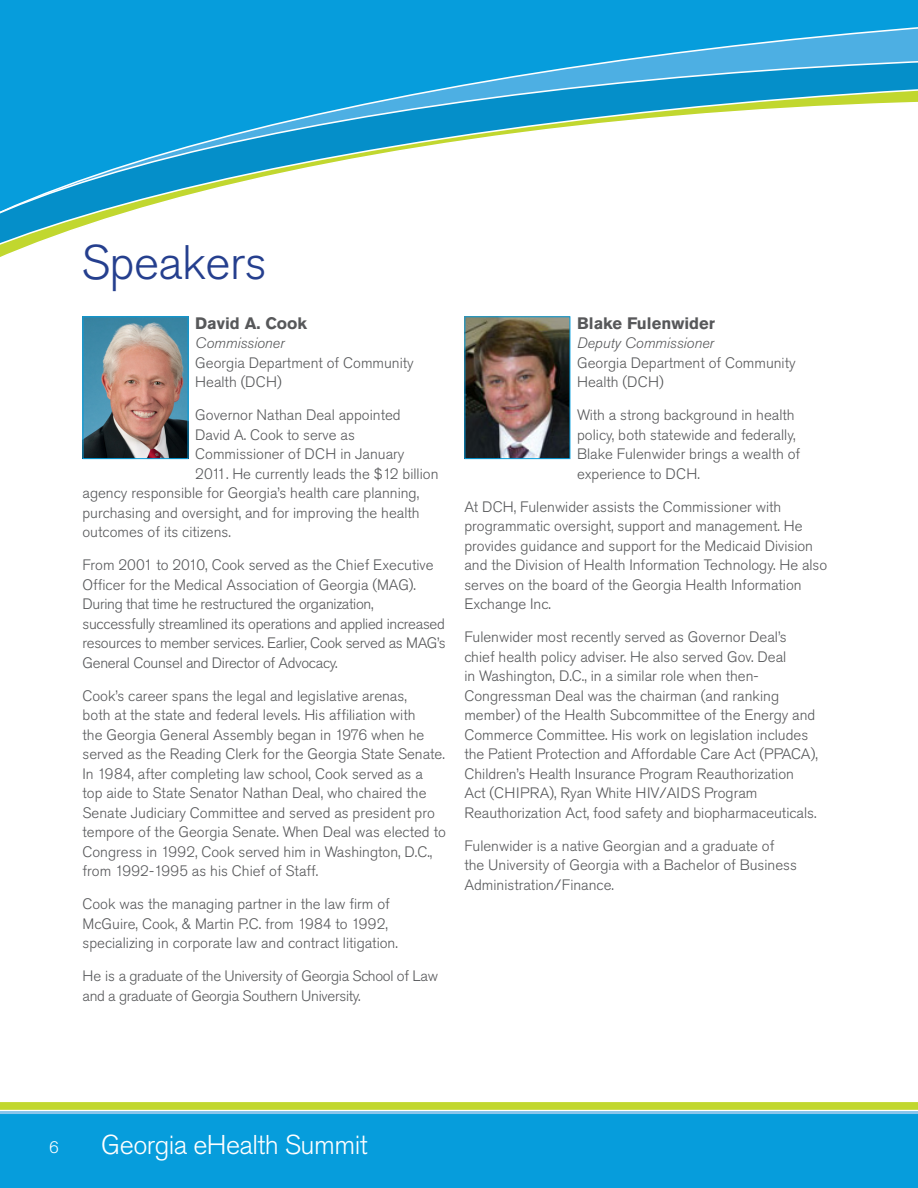
<style>
.page{position:relative;width:918px;height:1188px;background:#fff}
.page>*{position:absolute;margin:0;border:0;box-sizing:border-box;transform-origin:0 0}
.t1{font:300 48px "Akzidenz Grotesk Pro";letter-spacing:-.01em;color:#253f8e}
.t2{font:300 27px "Akzidenz Grotesk Pro";letter-spacing:-.02em;color:#fff}
.name{font:700 16.5px "Akzidenz Grotesk Pro";color:#57585a}
.t3{font:300 16.5px "Akzidenz Grotesk Pro";color:#fff}
.text{font:300 15px/19.5px "Akzidenz Grotesk Pro";color:#57585a}
.text-2{font:300 15px/19.5px "Akzidenz Grotesk Pro";letter-spacing:-.02em;color:#57585a}
.text-3{font:italic 300 15px "Akzidenz Grotesk Pro";color:#57585a}
</style>
<div class="page">
<div style="left:0;top:0;width:918px;height:46px;background:#069ddc"></div>
<svg style="left:0;top:46px;width:918px;height:13px;background:#1ba2de"></svg>
<svg style="left:0;top:59px;width:918px;height:25px;background:#1da1db"></svg>
<svg style="left:0;top:84px;width:918px;height:376px"></svg>
<svg style="left:0;top:1102px;width:918px;height:8px;background:#c2d835"></svg>
<div style="left:0;top:1111px;width:918px;height:77px;background:#069ddc"></div>
<img style="left:85px;top:318px;width:102px;height:139px">
<div style="left:83px;top:316px;width:106px;height:143px;border:1px solid #069ddc"></div>
<img style="left:466px;top:318px;width:102px;height:139px">
<div style="left:464px;top:316px;width:106px;height:143px;border:1px solid #069ddc"></div>
<p class="t1" style="left:81px;top:231px;width:187px">Speakers</p>
<p class="name" style="left:195px;top:312px;width:113px">David A. Cook</p>
<p class="text-3" style="left:195px;top:333px;width:91px">Commissioner</p>
<p class="text" style="left:195px;top:353px;width:220px">Georgia Department of Community<br>Health (DCH)</p>
<p class="text" style="left:195px;top:405px;width:207px">Governor Nathan Deal appointed</p>
<p class="text" style="left:195px;top:425px;width:161px">David A. Cook to serve as</p>
<p class="text" style="left:195px;top:444px;width:211px">Commissioner of DCH in January</p>
<p class="text" style="left:195px;top:464px;width:245px">2011. He currently leads the $12 billion</p>
<p class="text" style="left:82px;top:483px;width:338px">agency responsible for Georgia’s health care planning,</p>
<p class="text" style="left:82px;top:503px;width:339px">purchasing and oversight, and for improving the health</p>
<p class="text" style="left:82px;top:522px;width:150px">outcomes of its citizens.</p>
<p class="text-2" style="left:82px;top:555px;width:365px">From 2001 to 2010, Cook served as the Chief Executive Officer for the Medical Association of Georgia (MAG).<br>During that time he restructured the organization, successfully streamlined its operations and applied increased resources to member services. Earlier, Cook served as MAG’s General Counsel and Director of Advocacy.</p>
<p class="text" style="left:82px;top:686px;width:365px">Cook’s career spans the legal and legislative arenas,<br>both at the state and federal levels. His affiliation with<br>the Georgia General Assembly began in 1976 when he served as the Reading Clerk for the Georgia State Senate.<br>In 1984, after completing law school, Cook served as a top aide to State Senator Nathan Deal, who chaired the Senate Judiciary Committee and served as president pro tempore of the Georgia Senate. When Deal was elected to Congress in 1992, Cook served him in Washington, D.C., from 1992-1995 as his Chief of Staff.</p>
<p class="text" style="left:82px;top:894px;width:317px">Cook was the managing partner in the law firm of<br>McGuire, Cook, &amp; Martin P.C. from 1984 to 1992, specializing in corporate law and contract litigation.</p>
<p class="text-2" style="left:82px;top:966px;width:357px">He is a graduate of the University of Georgia School of Law and a graduate of Georgia Southern University.</p>
<p class="name" style="left:577px;top:312px;width:139px">Blake Fulenwider</p>
<p class="text-3" style="left:577px;top:333px;width:138px">Deputy Commissioner</p>
<p class="text" style="left:577px;top:353px;width:220px">Georgia Department of Community<br>Health (DCH)</p>
<p class="text" style="left:577px;top:405px;width:225px">With a strong background in health policy, both statewide and federally,<br>Blake Fulenwider brings a wealth of experience to DCH.</p>
<p class="text" style="left:464px;top:497px;width:364px">At DCH, Fulenwider assists the Commissioner with programmatic oversight, support and management. He provides guidance and support for the Medicaid Division and the Division of Health Information Technology. He also serves on the board of the Georgia Health Information Exchange Inc.</p>
<p class="text" style="left:464px;top:627px;width:355px">Fulenwider most recently served as Governor Deal’s chief health policy adviser. He also served Gov. Deal<br>in Washington, D.C., in a similar role when then-Congressman Deal was the chairman (and ranking member) of the Health Subcommittee of the Energy and Commerce Committee. His work on legislation includes the Patient Protection and Affordable Care Act (PPACA), Children’s Health Insurance Program Reauthorization Act (CHIPRA), Ryan White HIV/AIDS Program Reauthorization Act, food safety and biopharmaceuticals.</p>
<p class="text" style="left:464px;top:836px;width:334px">Fulenwider is a native Georgian and a graduate of the University of Georgia with a Bachelor of Business<br>Administration/Finance.</p>
<p class="t3" style="left:49px;top:1136px;width:11px">6</p>
<h2 class="t2" style="left:101px;top:1127px;width:268px">Georgia eHealth Summit</h2>
</div>
